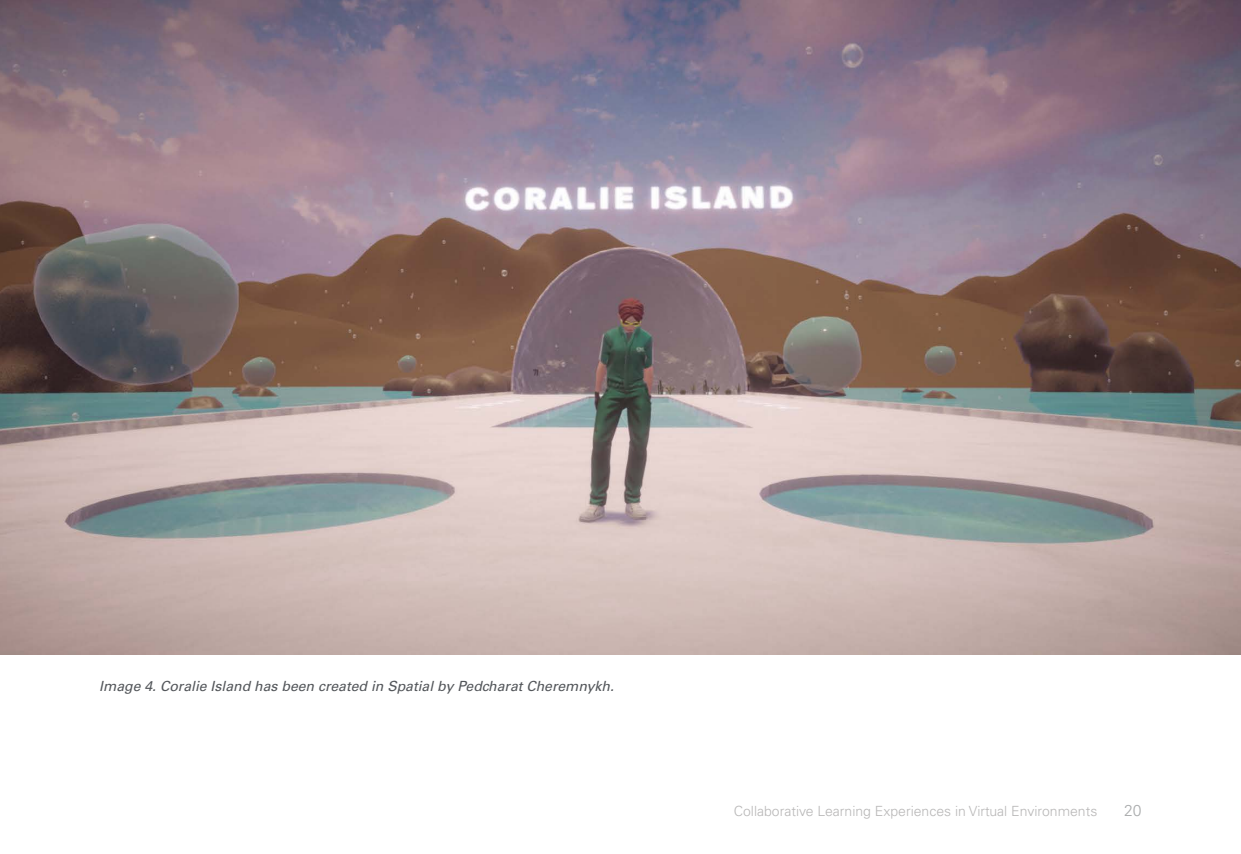
<style>
.page{position:relative;width:1241px;height:854px;background:#fff}
.page>*{position:absolute;margin:0;border:0;box-sizing:border-box;transform-origin:0 0}
.t1{font:300 15.75px "Univers LT Std";color:#a9abac}
.Kuvateksti__P{font:italic 14px "Univers LT Std";color:#53565a}
.t2{font:300 14px "Univers LT Std";color:#b8b7b7}
</style>
<div class="page">
<img style="left:0;top:0;width:1240px;height:654px">
<p class="Kuvateksti__P" style="left:99px;top:677px;width:516px">Image 4. Coralie Island has been created in Spatial by Pedcharat Cheremnykh.</p>
<p class="t2" style="left:733px;top:802px;width:365px">Collaborative Learning Experiences in Virtual Environments</p>
<p class="t1" style="left:1123px;top:800px;width:19px">20</p>
</div>
